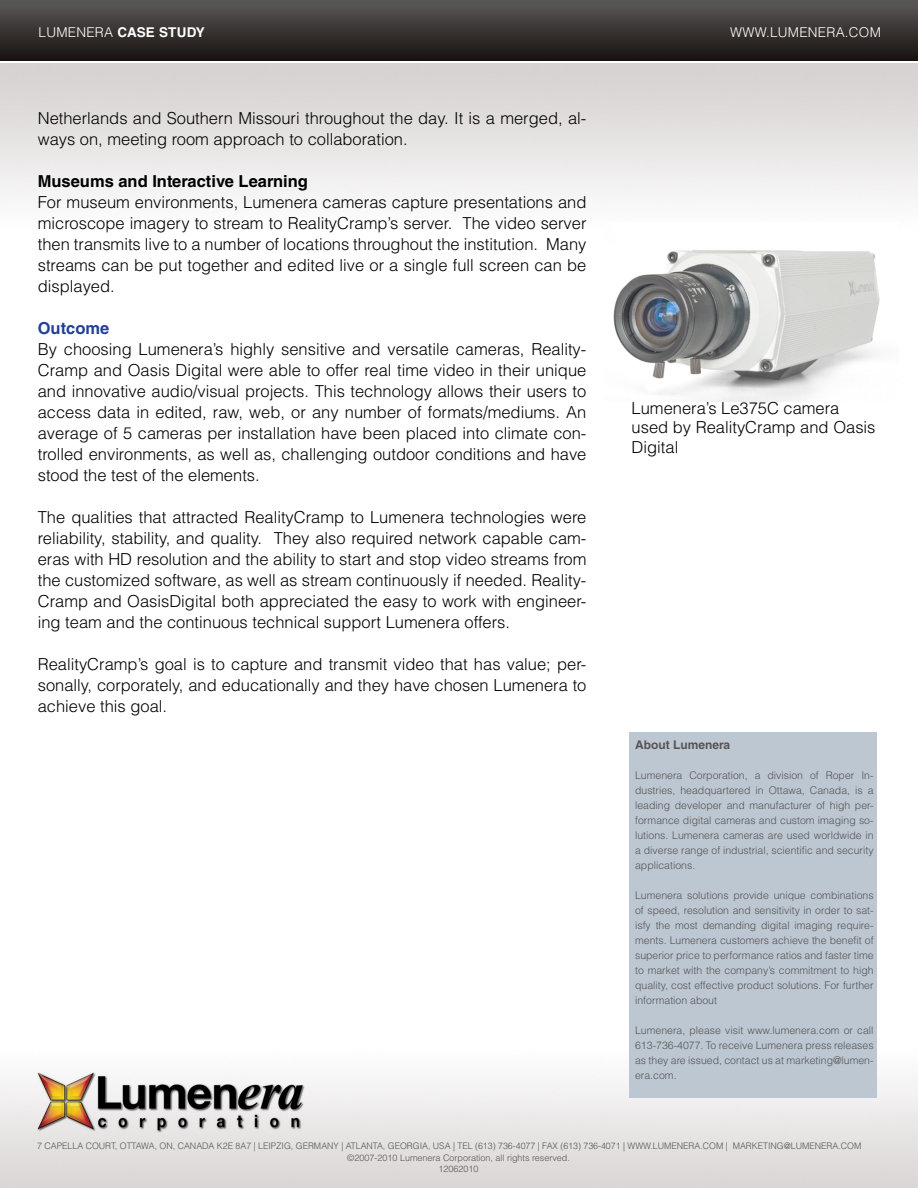
<style>
.page{position:relative;width:918px;height:1188px;background:#fff}
.page>*{position:absolute;margin:0;border:0;box-sizing:border-box;transform-origin:0 0}
.t1{font:300 16.5px/21px "Helvetica LT Std";color:#000;text-align:justify}
.t2{font:700 16.5px "Helvetica LT Std";color:#000}
.t3{font:700 16.5px "Helvetica LT Std";color:#224098}
.t4{font:700 13.5px "Helvetica LT Std";letter-spacing:.02em;color:#fff}
.t5{font:300 13.5px "Helvetica LT Std";letter-spacing:.02em;color:#fff}
.t6{font:700 12px "Helvetica LT Std";color:#575454}
.t7{font:300 10.5px/15px "Helvetica LT Std";color:#575454;text-align:justify}
.t8{font:300 9px/10.8px "Helvetica LT Std";color:#575454;text-align:center}
.s1{font-weight:300}
</style>
<div class="page">
<div style="left:0;top:0;width:918px;height:60px;background:linear-gradient(to bottom,#5c5959,#1a1311)"></div>
<img style="left:0;top:1072px;width:918px;height:116px">
<div style="left:629px;top:732px;width:248px;height:366px;background:#bdc7d2"></div>
<img style="left:613px;top:249px;width:267px;height:153px">
<p class="t4" style="left:39px;top:24px;width:168px"><span class="s1">LUMENERA</span> case study</p>
<p class="t5" style="left:730px;top:23px;width:51px">www.lumenera</p>
<p class="t5" style="left:845px;top:23px;width:35px">.com</p>
<p class="t1" style="left:38px;top:108px;width:550px">Netherlands and Southern Missouri throughout the day. It is a merged, al&shy;ways on, meeting room approach to collaboration.</p>
<p class="t2" style="left:38px;top:171px;width:272px">Museums and Interactive Learning</p>
<p class="t1" style="left:38px;top:192px;width:550px">For museum environments, Lumenera cameras capture presentations and microscope imagery to stream to RealityCramp’s server. The video server then transmits live to a number of locations throughout the institution. Many streams can be put together and edited live or a single full screen can be displayed.</p>
<p class="t3" style="left:38px;top:318px;width:73px">Outcome</p>
<p class="t1" style="left:38px;top:339px;width:550px">By choosing Lumenera’s highly sensitive and versatile cameras, Reality-Cramp and Oasis Digital were able to offer real time video in their unique and innovative audio/visual projects. This technology allows their users to access data in edited, raw, web, or any number of formats/mediums. An average of 5 cameras per installation have been placed into climate con&shy;trolled environments, as well as, challenging outdoor conditions and have stood the test of the elements.</p>
<p class="t1" style="left:38px;top:507px;width:550px">The qualities that attracted RealityCramp to Lumenera technologies were reliability, stability, and quality. They also required network capable cam&shy;eras with HD resolution and the ability to start and stop video streams from the customized software, as well as stream continuously if needed. Reality-Cramp and OasisDigital both appreciated the easy to work with engineer&shy;ing team and the continuous technical support Lumenera offers.</p>
<p class="t1" style="left:38px;top:654px;width:550px">RealityCramp’s goal is to capture and transmit video that has value; per&shy;sonally, corporately, and educationally and they have chosen Lumenera to achieve this goal.</p>
<p class="t1" style="left:632px;top:398px;width:245px;line-height:19.8px;text-align:left">Lumenera’s Le375C camera used by RealityCramp and Oasis<br>Digital</p>
<p class="t6" style="left:635px;top:737px;width:97px">About Lumenera</p>
<p class="t7" style="left:635px;top:767px;width:240px">Lumenera Corporation, a division of Roper In&shy;dustries, headquartered in Ottawa, Canada, is a leading developer and manufacturer of high per&shy;formance digital cameras and custom imaging so&shy;lutions. Lumenera cameras are used worldwide in a diverse range of industrial, scientific and security applications.</p>
<p class="t7" style="left:635px;top:887px;width:240px">Lumenera solutions provide unique combinations of speed, resolution and sensitivity in order to sat&shy;isfy the most demanding digital imaging require&shy;ments. Lumenera customers achieve the benefit of superior price to performance ratios and faster time to market with the company’s commitment to high quality, cost effective product solutions. For further information about</p>
<p class="t7" style="left:635px;top:1022px;width:240px">Lumenera, please visit www.lumenera.com or call 613-736-4077. To receive Lumenera press releases as they are issued, contact us at marketing@lumen&shy;era.com.</p>
<p class="t8" style="left:37px;top:1140px;width:32px">7 Capella</p>
<p class="t8" style="left:86px;top:1140px;width:99px">Court, Ottawa, ON, Cana</p>
<p class="t8" style="left:202px;top:1140px;width:262px">da K2E 8A7 | LEIPZIG, GERMANY | ATLANTA, GEORGIA, USA | Tel</p>
<p class="t8" style="left:475px;top:1140px;width:185px">(613) 736-4077 | Fax (613) 736-4071 | www.lumenera</p>
<p class="t8" style="left:700px;top:1140px;width:40px">.com | marke</p>
<p class="t8" style="left:763px;top:1140px;width:35px">ting@lumenera</p>
<p class="t8" style="left:838px;top:1140px;width:23px">.com</p>
<p class="t8" style="left:347px;top:1152px;width:224px">©2007-2010 Lumenera Corporation, all rights reserved.<br>12062010</p>
</div>
